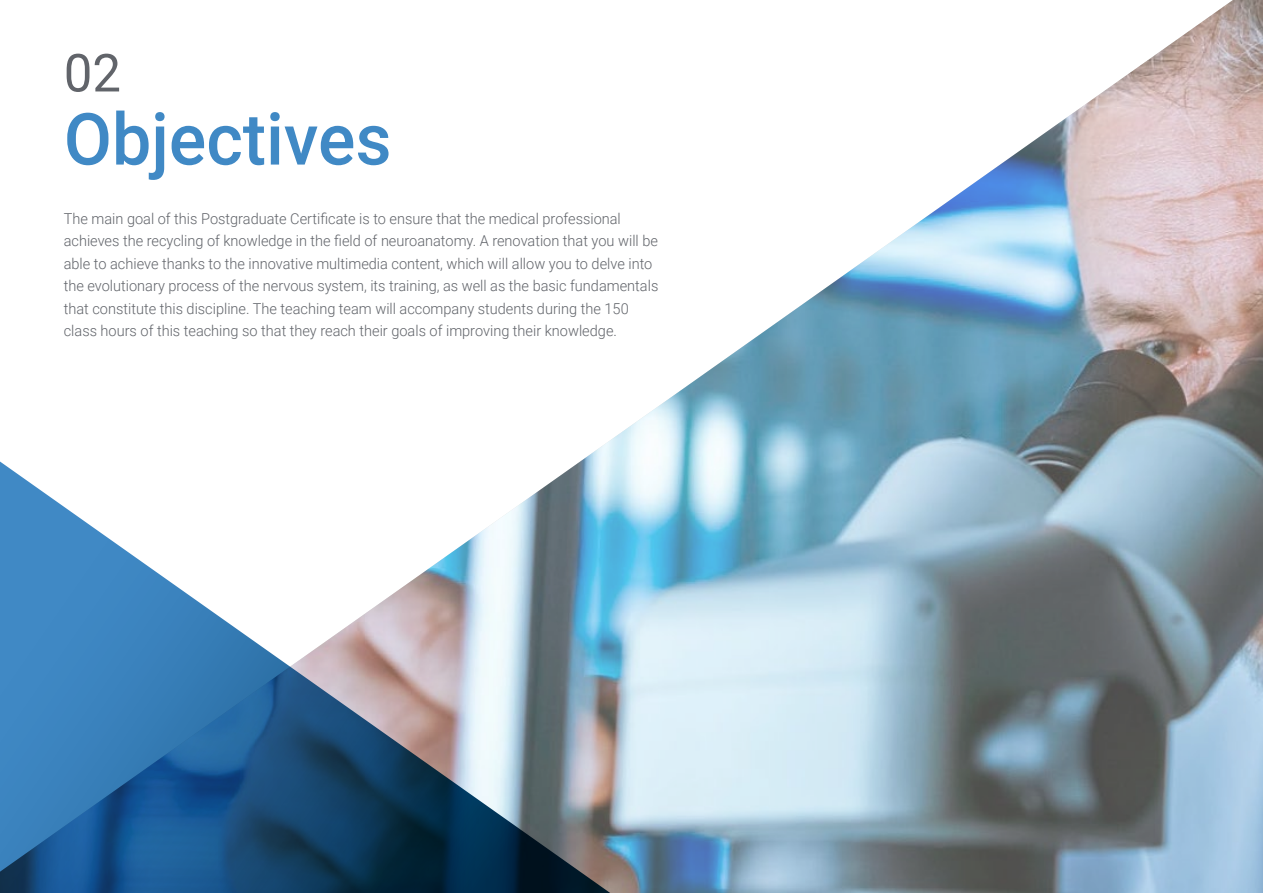
<style>
.page{position:relative;width:1263px;height:893px;background:#fff}
.page>*{position:absolute;margin:0;border:0;box-sizing:border-box;transform-origin:0 0}
.t1{font:500 72px "Roboto";color:#4089c5}
.t2{font:52.5px "Roboto";color:#61646a}
.t3{font:300 15px/22.5px "Roboto";color:#61646a}
</style>
<div class="page">
<img style="left:602px;top:0;width:661px;height:893px">
<svg style="left:0;top:446px;width:640px;height:447px"></svg>
<h2 class="t2" style="left:64px;top:36px;width:59px">02</h2>
<h1 class="t1" style="left:64px;top:89px;width:329px">Objectives</h1>
<p class="t3" style="left:64px;top:207px;width:596px">The main goal of this Postgraduate Certificate is to ensure that the medical professional achieves the recycling of knowledge in the field of neuroanatomy. A renovation that you will be able to achieve thanks to the innovative multimedia content, which will allow you to delve into the evolutionary process of the nervous system, its training, as well as the basic fundamentals that constitute this discipline. The teaching team will accompany students during the 150 class hours of this teaching so that they reach their goals of improving their knowledge.</p>
</div>
